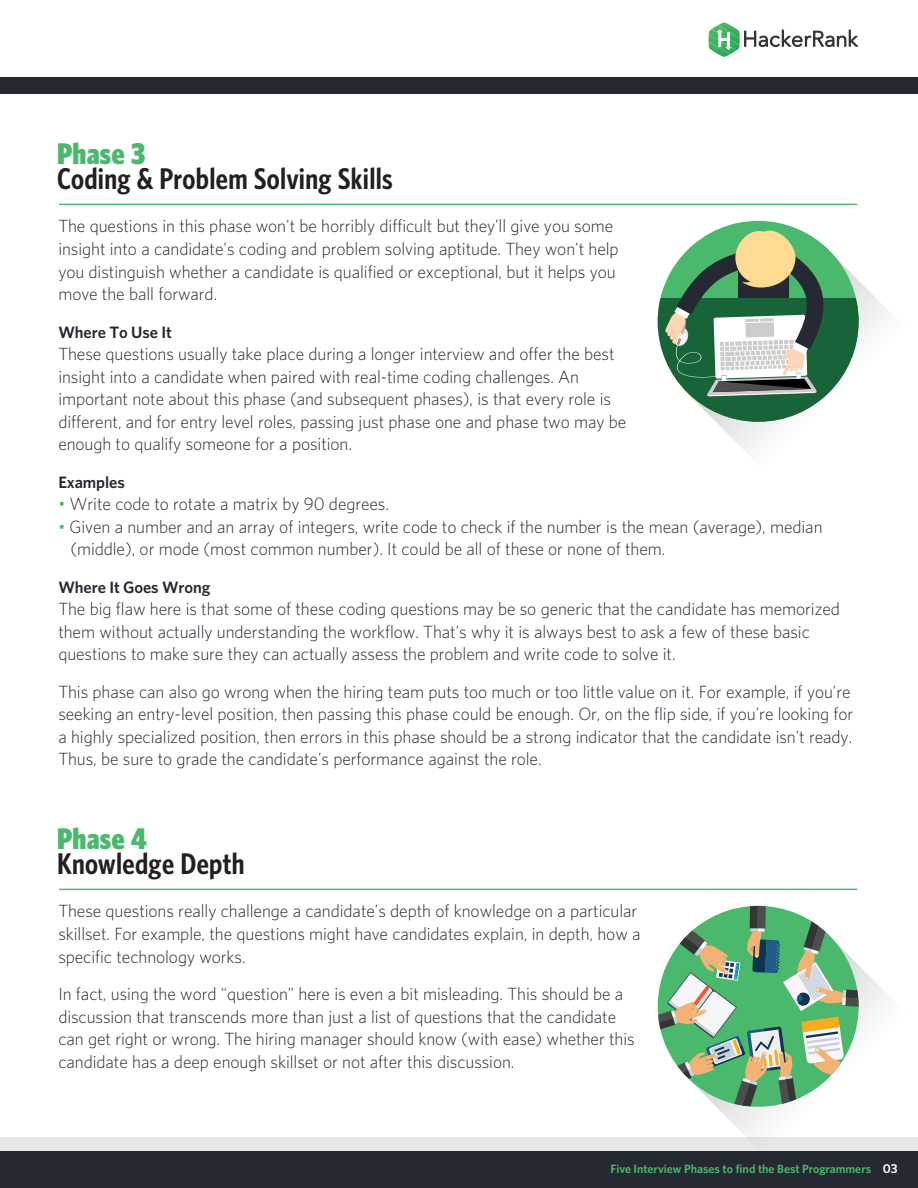
<style>
.page{position:relative;width:918px;height:1188px;background:#fff}
.page>*{position:absolute;margin:0;border:0;box-sizing:border-box;transform-origin:0 0}
.t1{font:600 30px "Whitney Condensed";letter-spacing:.01em;color:#231f20}
.t2{font:900 30px "Whitney Condensed";letter-spacing:.01em;color:#4bb96d}
.t3{font:300 16.5px/22.5px "Whitney Sans";letter-spacing:-.005em;color:#252a32}
.t4{font:600 16.5px "Whitney";letter-spacing:-.005em;color:#252a32}
.t5{font:600 12.9px "Whitney";color:#fff}
.t6{font:600 12px "Whitney";color:#4bb96d}
.s1{color:#4bb96d}
</style>
<div class="page">
<svg style="left:716px;top:254px;width:173px;height:199px"></svg>
<div style="left:0;top:1151px;width:918px;height:37px;background:#252a32"></div>
<div style="left:0;top:78px;width:918px;height:16px;background:#252a32"></div>
<div style="left:0;top:1138px;width:918px;height:13px;background:#e6e7e8"></div>
<svg style="left:709px;top:22px;width:149px;height:35px"></svg>
<hr style="left:59px;top:204px;width:798px;height:1px;background:#4bb96d">
<div style="left:658px;top:221px;width:201px;height:201px;background:#4bb96d;border-radius:50%"></div>
<svg style="left:684px;top:966px;width:234px;height:172px"></svg>
<hr style="left:59px;top:889px;width:798px;height:1px;background:#4bb96d">
<svg style="left:658px;top:298px;width:201px;height:124px;fill:#186338"></svg>
<svg style="left:664px;top:226px;width:161px;height:170px"></svg>
<svg style="left:658px;top:906px;width:201px;height:201px"></svg>
<h1 class="t2" style="left:57px;top:136px;width:90px">Phase 3</h1>
<h1 class="t1" style="left:57px;top:162px;width:337px">Coding &amp; Problem Solving Skills</h1>
<p class="t3" style="left:58px;top:215px;width:562px">The questions in this phase won’t be horribly difficult but they’ll give you some insight into a candidate’s coding and problem solving aptitude. They won’t help you distinguish whether a candidate is qualified or exceptional, but it helps you move the ball forward.</p>
<p class="t4" style="left:58px;top:322px;width:115px">Where To Use It</p>
<p class="t3" style="left:58px;top:342px;width:570px">These questions usually take place during a longer interview and offer the best insight into a candidate when paired with real-time coding challenges. An important note about this phase (and subsequent phases), is that every role is different, and for entry level roles, passing just phase one and phase two may be enough to qualify someone for a position.</p>
<p class="t4" style="left:58px;top:472px;width:68px">Examples</p>
<p class="t3" style="left:58px;top:492px;width:332px"><span class="s1">•</span> Write code to rotate a matrix by 90 degrees.</p>
<p class="t3" style="left:70px;top:515px;width:754px;text-indent:-12px"><span class="s1">•</span> Given a number and an array of integers, write code to check if the number is the mean (average), median (middle), or mode (most common number). It could be all of these or none of them.</p>
<p class="t4" style="left:58px;top:577px;width:154px">Where It Goes Wrong</p>
<p class="t3" style="left:58px;top:597px;width:783px">The big flaw here is that some of these coding questions may be so generic that the candidate has memorized them without actually understanding the workflow. That’s why it is always best to ask a few of these basic questions to make sure they can actually assess the problem and write code to solve it.</p>
<p class="t3" style="left:58px;top:680px;width:797px">This phase can also go wrong when the hiring team puts too much or too little value on it. For example, if you’re seeking an entry-level position, then passing this phase could be enough. Or, on the flip side, if you’re looking for a highly specialized position, then errors in this phase should be a strong indicator that the candidate isn’t ready.<br>Thus, be sure to grade the candidate’s performance against the role.</p>
<h1 class="t2" style="left:57px;top:821px;width:91px">Phase 4</h1>
<h1 class="t1" style="left:57px;top:847px;width:189px">Knowledge Depth</h1>
<p class="t3" style="left:58px;top:900px;width:584px">These questions really challenge a candidate’s depth of knowledge on a particular skillset. For example, the questions might have candidates explain, in depth, how a specific technology works.</p>
<p class="t3" style="left:58px;top:982px;width:578px">In fact, using the word “question” here is even a bit misleading. This should be a discussion that transcends more than just a list of questions that the candidate can get right or wrong. The hiring manager should know (with ease) whether this candidate has a deep enough skillset or not after this discussion.</p>
<p class="t6" style="left:611px;top:1162px;width:262px">Five Interview Phases to find the Best Programmers</p>
<p class="t5" style="left:883px;top:1161px;width:16px">03</p>
</div>
